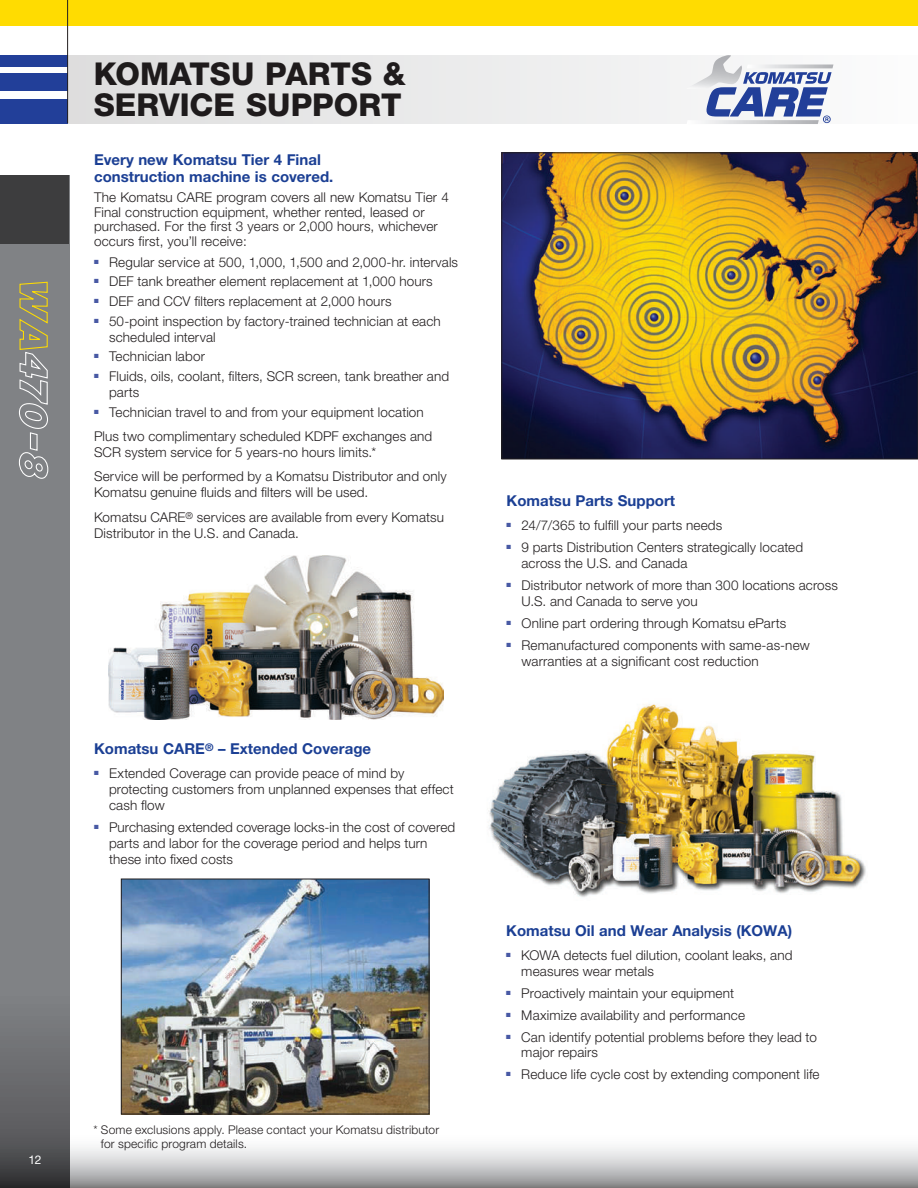
<style>
.page{position:relative;width:918px;height:1188px;background:#fff}
.page>*{position:absolute;margin:0;border:0;box-sizing:border-box;transform-origin:0 0}
.t1{font:800 31.5px/31.5px "Helvetica Neue LT Pro";color:#231f20}
.t2{font:700 15px/16.5px "Helvetica Neue LT Pro";color:#1b3f94}
.t3{font:300 13.5px/15.9px "Helvetica Neue";letter-spacing:.01em;color:#231f20}
.t4{font:300 12px/13.5px "Helvetica Neue";letter-spacing:.015em;color:#231f20}
.t5{font:12px "Helvetica Neue LT Pro";color:#fff}
</style>
<div class="page">
<svg style="left:68px;top:55px;width:766px;height:68px"></svg>
<div style="left:0;top:99px;width:68px;height:24px;background:#223f99"></div>
<div style="left:0;top:55px;width:68px;height:12px;background:#223f99"></div>
<div style="left:0;top:74px;width:68px;height:17px;background:#223f99"></div>
<img style="left:503px;top:154px;width:413px;height:303px">
<div style="left:501px;top:152px;width:417px;height:307px;border:1px solid #231f20"></div>
<img style="left:488px;top:704px;width:378px;height:194px">
<svg style="left:686px;top:55px;width:147px;height:69px"></svg>
<img style="left:109px;top:555px;width:334px;height:165px">
<img style="left:123px;top:881px;width:304px;height:231px">
<div style="left:121px;top:879px;width:308px;height:235px;border:1px solid #231f20"></div>
<div style="left:0;top:0;width:918px;height:25px;background:#ffdc01"></div>
<hr style="left:67px;top:0;width:1px;height:123px;background:#231f20">
<svg style="left:0;top:243px;width:69px;height:890px"></svg>
<div style="left:0;top:175px;width:69px;height:68px;background:#3d3d3e"></div>
<svg style="left:0;top:1133px;width:918px;height:55px"></svg>
<svg style="left:18px;top:281px;width:31px;height:199px"></svg>
<p class="t5" style="left:28px;top:1153px;width:15px">12</p>
<h1 class="t1" style="left:93px;top:58px;width:314px">KOMATSU PARTS &amp;<br>SERVICE SUPPORT</h1>
<p class="t2" style="left:94px;top:151px;width:241px">Every new Komatsu Tier 4 Final construction machine is covered.</p>
<p class="t3" style="left:94px;top:189px;width:356px;line-height:15px">The Komatsu CARE program covers all new Komatsu Tier 4<br>Final construction equipment, whether rented, leased or purchased. For the first 3 years or 2,000 hours, whichever occurs first, you’ll receive:</p>
<p class="t3" style="left:94px;top:254px;width:366px"><sup>■</sup> Regular service at 500, 1,000, 1,500 and 2,000-hr. intervals</p>
<p class="t3" style="left:94px;top:273px;width:340px"><sup>■</sup> DEF tank breather element replacement at 1,000 hours</p>
<p class="t3" style="left:94px;top:293px;width:299px"><sup>■</sup> DEF and CCV filters replacement at 2,000 hours</p>
<p class="t3" style="left:109px;top:313px;width:333px;text-indent:-15px"><sup>■</sup> 50-point inspection by factory-trained technician at each scheduled interval</p>
<p class="t3" style="left:94px;top:348px;width:112px"><sup>■</sup> Technician labor</p>
<p class="t3" style="left:109px;top:368px;width:342px;text-indent:-15px"><sup>■</sup> Fluids, oils, coolant, filters, SCR screen, tank breather and parts</p>
<p class="t3" style="left:94px;top:399px;width:340px;line-height:24.5px"><sup>■</sup> Technician travel to and from your equipment location<br>Plus two complimentary scheduled KDPF exchanges and</p>
<p class="t3" style="left:94px;top:440px;width:354px;line-height:24.5px">SCR system service for 5 years-no hours limits.*<br>Service will be performed by a Komatsu Distributor and only</p>
<p class="t3" style="left:94px;top:480px;width:351px;line-height:24.5px">Komatsu genuine fluids and filters will be used.<br>Komatsu CARE<sup>®</sup> services are available from every Komatsu</p>
<p class="t3" style="left:94px;top:524px;width:206px">Distributor in the U.S. and Canada.</p>
<p class="t2" style="left:94px;top:740px;width:279px">Komatsu CARE<sup>®</sup> – Extended Coverage</p>
<p class="t3" style="left:109px;top:765px;width:346px;text-indent:-15px"><sup>■</sup> Extended Coverage can provide peace of mind by protecting customers from unplanned expenses that effect cash flow</p>
<p class="t3" style="left:109px;top:819px;width:348px;text-indent:-15px"><sup>■</sup> Purchasing extended coverage locks-in the cost of covered parts and labor for the coverage period and helps turn these into fixed costs</p>
<p class="t4" style="left:101px;top:1123px;width:340px;text-indent:-7px">* Some exclusions apply. Please contact your Komatsu distributor for specific program details.</p>
<p class="t2" style="left:507px;top:492px;width:170px">Komatsu Parts Support</p>
<p class="t3" style="left:507px;top:517px;width:217px"><sup>■</sup> 24/7/365 to fulfill your parts needs</p>
<p class="t3" style="left:522px;top:539px;width:283px;text-indent:-15px"><sup>■</sup> 9 parts Distribution Centers strategically located across the U.S. and Canada</p>
<p class="t3" style="left:522px;top:577px;width:318px;text-indent:-15px"><sup>■</sup> Distributor network of more than 300 locations across<br>U.S. and Canada to serve you</p>
<p class="t3" style="left:507px;top:615px;width:281px"><sup>■</sup> Online part ordering through Komatsu eParts</p>
<p class="t3" style="left:522px;top:637px;width:290px;text-indent:-15px"><sup>■</sup> Remanufactured components with same-as-new warranties at a significant cost reduction</p>
<p class="t2" style="left:506px;top:922px;width:287px">Komatsu Oil and Wear Analysis (KOWA)</p>
<p class="t3" style="left:521px;top:947px;width:273px;text-indent:-15px"><sup>■</sup> KOWA detects fuel dilution, coolant leaks, and measures wear metals</p>
<p class="t3" style="left:506px;top:985px;width:229px"><sup>■</sup> Proactively maintain your equipment</p>
<p class="t3" style="left:506px;top:1007px;width:240px"><sup>■</sup> Maximize availability and performance</p>
<p class="t3" style="left:521px;top:1029px;width:297px;text-indent:-15px"><sup>■</sup> Can identify potential problems before they lead to major repairs</p>
<p class="t3" style="left:506px;top:1066px;width:315px"><sup>■</sup> Reduce life cycle cost by extending component life</p>
</div>
